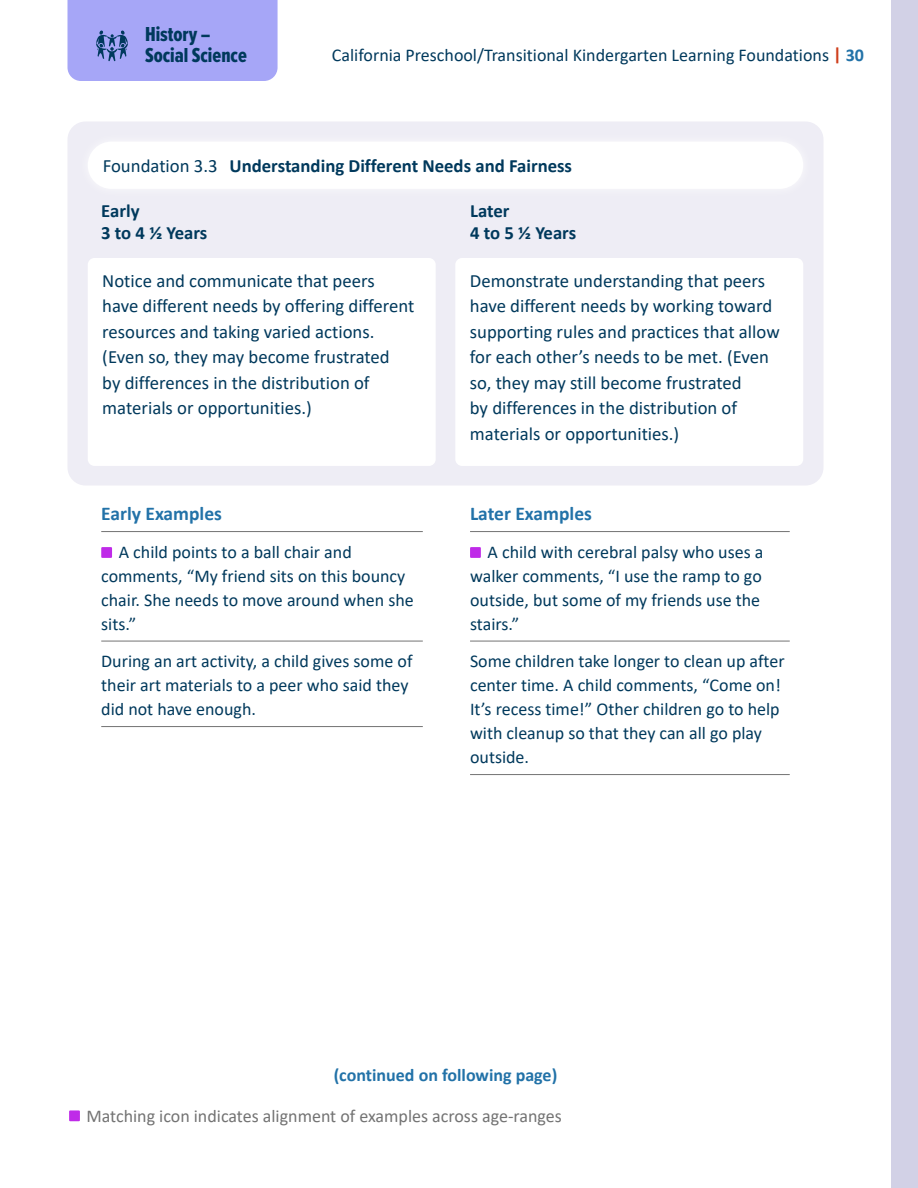
<style>
.page{position:relative;width:918px;height:1188px;background:#fff}
.page>*{position:absolute;margin:0;border:0;box-sizing:border-box;transform-origin:0 0}
.t1{font:21px/21px "Proxima Nova Ex Cn Extrabld";color:#00395c}
.t2{font:700 19.5px "Calibri";color:#2272a8}
.t3{font:18.75px/25.5px "Calibri";color:#00395c}
.t4{font:700 18.75px/22.5px "Calibri";color:#00395c}
.t5{font:18px/24px "Calibri";color:#00395c}
.t6{font:18px "Calibri";color:#737373}
.t7{font:700 18px "Calibri";color:#2272a8}
.s1{font-weight:700;color:#cf3f1c}
.s2{font-weight:700;color:#2272a8}
.s3{font-weight:400}
</style>
<div class="page">
<div style="left:68px;top:0;width:210px;height:81px;background:#a6a6f7"></div>
<div style="left:891px;top:0;width:27px;height:1188px;background:#d2d1e6"></div>
<div style="left:69px;top:1110px;width:11px;height:11px;background:#bf2ae8"></div>
<div style="left:68px;top:122px;width:756px;height:364px;background:#eeedf5;border-radius:18px"></div>
<div style="left:88px;top:142px;width:715px;height:47px;background:#fff;border-radius:24px"></div>
<div style="left:88px;top:258px;width:348px;height:208px;background:#fff;border-radius:7px"></div>
<div style="left:455px;top:258px;width:348px;height:208px;background:#fff;border-radius:7px"></div>
<hr style="left:101px;top:531px;width:322px;height:1px;background:#737373">
<hr style="left:101px;top:641px;width:322px;height:1px;background:#737373">
<hr style="left:101px;top:726px;width:322px;height:1px;background:#737373">
<div style="left:101px;top:547px;width:11px;height:11px;background:#bf2ae8"></div>
<hr style="left:470px;top:531px;width:320px;height:1px;background:#737373">
<hr style="left:470px;top:641px;width:320px;height:1px;background:#737373">
<hr style="left:470px;top:774px;width:320px;height:1px;background:#737373">
<div style="left:470px;top:547px;width:11px;height:11px;background:#bf2ae8"></div>
<p class="t1" style="left:145px;top:23px;width:103px">History –<br>Social Science</p>
<p class="t5" style="left:332px;top:42px;width:534px">California Preschool/Transitional Kindergarten Learning Foundations <span class="s1">|</span> <span class="s2">30</span></p>
<p class="t4" style="left:103px;top:153px;width:471px"><span class="s3">Foundation 3.3</span> Understanding Different Needs and Fairness</p>
<p class="t4" style="left:101px;top:199px;width:108px">Early<br>3 to 4 ½ Years</p>
<p class="t3" style="left:102px;top:267px;width:314px">Notice and communicate that peers have different needs by offering different resources and taking varied actions. (Even so, they may become frustrated<br>by differences in the distribution of materials or opportunities.)</p>
<p class="t4" style="left:470px;top:199px;width:108px">Later<br>4 to 5 ½ Years</p>
<p class="t3" style="left:470px;top:267px;width:311px">Demonstrate understanding that peers have different needs by working toward supporting rules and practices that allow for each other’s needs to be met. (Even so, they may still become frustrated<br>by differences in the distribution of materials or opportunities.)</p>
<p class="t2" style="left:101px;top:502px;width:122px">Early Examples</p>
<p class="t5" style="left:101px;top:539px;width:314px;text-indent:18px">A child points to a ball chair and comments, “My friend sits on this bouncy chair. She needs to move around when she sits.”</p>
<p class="t5" style="left:101px;top:649px;width:313px">During an art activity, a child gives some of their art materials to a peer who said they did not have enough.</p>
<p class="t2" style="left:470px;top:502px;width:123px">Later Examples</p>
<p class="t5" style="left:470px;top:539px;width:295px;text-indent:18px">A child with cerebral palsy who uses a walker comments, “I use the ramp to go outside, but some of my friends use the stairs.”</p>
<p class="t5" style="left:470px;top:649px;width:316px">Some children take longer to clean up after center time. A child comments, “Come on!<br>It’s recess time!” Other children go to help with cleanup so that they can all go play outside.</p>
<p class="t7" style="left:334px;top:1064px;width:225px">(continued on following page)</p>
<p class="t6" style="left:86px;top:1104px;width:477px">Matching icon indicates alignment of examples across age-ranges</p>
</div>
